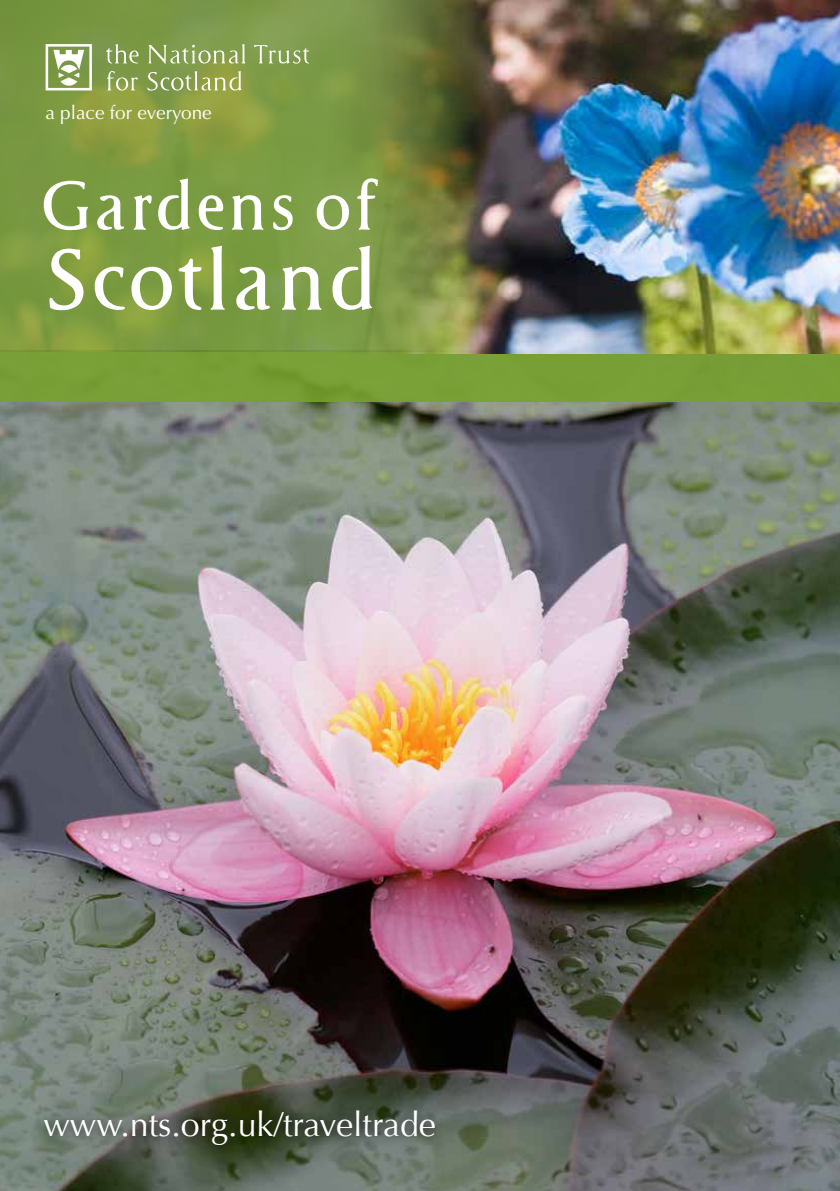
<style>
.page{position:relative;width:840px;height:1191px;background:#fff}
.page>*{position:absolute;margin:0;border:0;box-sizing:border-box;transform-origin:0 0}
.t1{font:700 80px "Cyan";color:#fff}
.t2{font:700 64px "Cyan";color:#fff}
.t3{font:34px "Optima";color:#fff}
.t4{font:19px "Optima";color:#fff}
</style>
<div class="page">
<img style="left:0;top:402px;width:839px;height:789px">
<svg style="left:0;top:0;width:839px;height:402px;background:#7c9c3e"></svg>
<svg style="left:46px;top:44px;width:46px;height:46px"></svg>
<svg style="left:106px;top:44px;width:32px;height:20px"></svg>
<svg style="left:148px;top:44px;width:97px;height:20px;background:#9bb070"></svg>
<svg style="left:254px;top:45px;width:55px;height:19px"></svg>
<svg style="left:107px;top:71px;width:31px;height:20px"></svg>
<svg style="left:147px;top:71px;width:94px;height:20px;background:#a0b06c"></svg>
<img style="left:315px;top:0;width:524px;height:353px">
<div style="left:33px;top:1099px;width:413px;height:57px;background:#000;opacity:.75"></div>
<p class="t4" style="left:45px;top:101px;width:168px">a place for everyone</p>
<h2 class="t2" style="left:38px;top:165px;width:340px">Gardens of</h2>
<h1 class="t1" style="left:38px;top:229px;width:341px">Scotland</h1>
<p class="t3" style="left:43px;top:1104px;width:394px">www.nts.org.uk/traveltrade</p>
</div>
